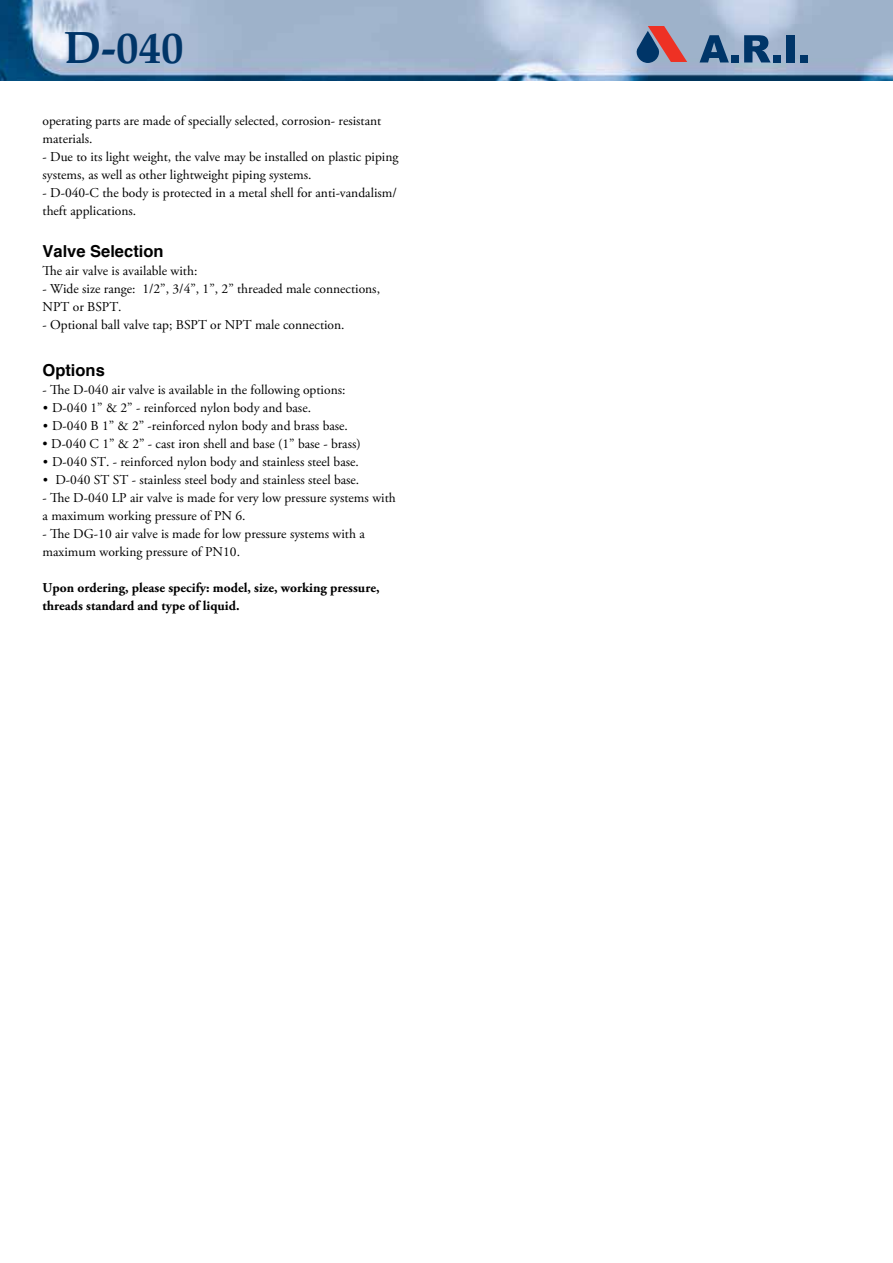
<style>
.page{position:relative;width:893px;height:1263px;background:#fff}
.page>*{position:absolute;margin:0;border:0;box-sizing:border-box;transform-origin:0 0}
.t1{font:700 45px "Palatino";color:#003568}
.t2{font:700 16.5px "Helvetica";color:#000}
.t3{font:13.5px/18px "Adobe Garamond Pro";color:#000}
.t4{font:700 13.5px/18px "Adobe Garamond Pro";color:#000}
</style>
<div class="page">
<img style="left:0;top:0;width:893px;height:81px">
<svg style="left:635px;top:26px;width:52px;height:37px;background:#936e81"></svg>
<svg style="left:699px;top:35px;width:30px;height:27px"></svg>
<div style="left:731px;top:55px;width:8px;height:7px;background:#003568"></div>
<svg style="left:744px;top:35px;width:27px;height:27px"></svg>
<div style="left:773px;top:55px;width:8px;height:7px;background:#003568"></div>
<div style="left:786px;top:35px;width:8px;height:27px;background:#003568"></div>
<div style="left:800px;top:55px;width:8px;height:7px;background:#003568"></div>
<h1 class="t1" style="left:64px;top:20px;width:121px">D-040</h1>
<p class="t3" style="left:43px;top:112px;width:340px">operating parts are made of specially selected, corrosion- resistant materials.</p>
<p class="t3" style="left:43px;top:148px;width:357px">- Due to its light weight, the valve may be installed on plastic piping systems, as well as other lightweight piping systems.</p>
<p class="t3" style="left:43px;top:184px;width:356px">- D-040-C the body is protected in a metal shell for anti-vandalism/ theft applications.</p>
<p class="t2" style="left:43px;top:237px;width:123px">Valve Selection</p>
<p class="t3" style="left:43px;top:262px;width:156px">The air valve is available with:</p>
<p class="t3" style="left:43px;top:280px;width:339px">- Wide size range: 1/2”, 3/4”, 1”, 2” threaded male connections,<br>NPT or BSPT.</p>
<p class="t3" style="left:43px;top:316px;width:304px">- Optional ball valve tap; BSPT or NPT male connection.</p>
<p class="t2" style="left:43px;top:357px;width:64px">Options</p>
<p class="t3" style="left:43px;top:381px;width:304px">- The D-040 air valve is available in the following options:</p>
<p class="t3" style="left:43px;top:399px;width:270px">• D-040 1” &amp; 2” - reinforced nylon body and base.</p>
<p class="t3" style="left:43px;top:417px;width:307px">• D-040 B 1” &amp; 2” -reinforced nylon body and brass base.</p>
<p class="t3" style="left:43px;top:435px;width:320px">• D-040 C 1” &amp; 2” - cast iron shell and base (1” base - brass)</p>
<p class="t3" style="left:43px;top:453px;width:318px">• D-040 ST. - reinforced nylon body and stainless steel base.</p>
<p class="t3" style="left:43px;top:471px;width:318px">• D-040 ST ST - stainless steel body and stainless steel base.</p>
<p class="t3" style="left:43px;top:489px;width:355px">- The D-040 LP air valve is made for very low pressure systems with a maximum working pressure of PN 6.</p>
<p class="t3" style="left:43px;top:525px;width:324px">- The DG-10 air valve is made for low pressure systems with a maximum working pressure of PN10.</p>
<p class="t4" style="left:43px;top:579px;width:338px">Upon ordering, please specify: model, size, working pressure, threads standard and type of liquid.</p>
</div>
